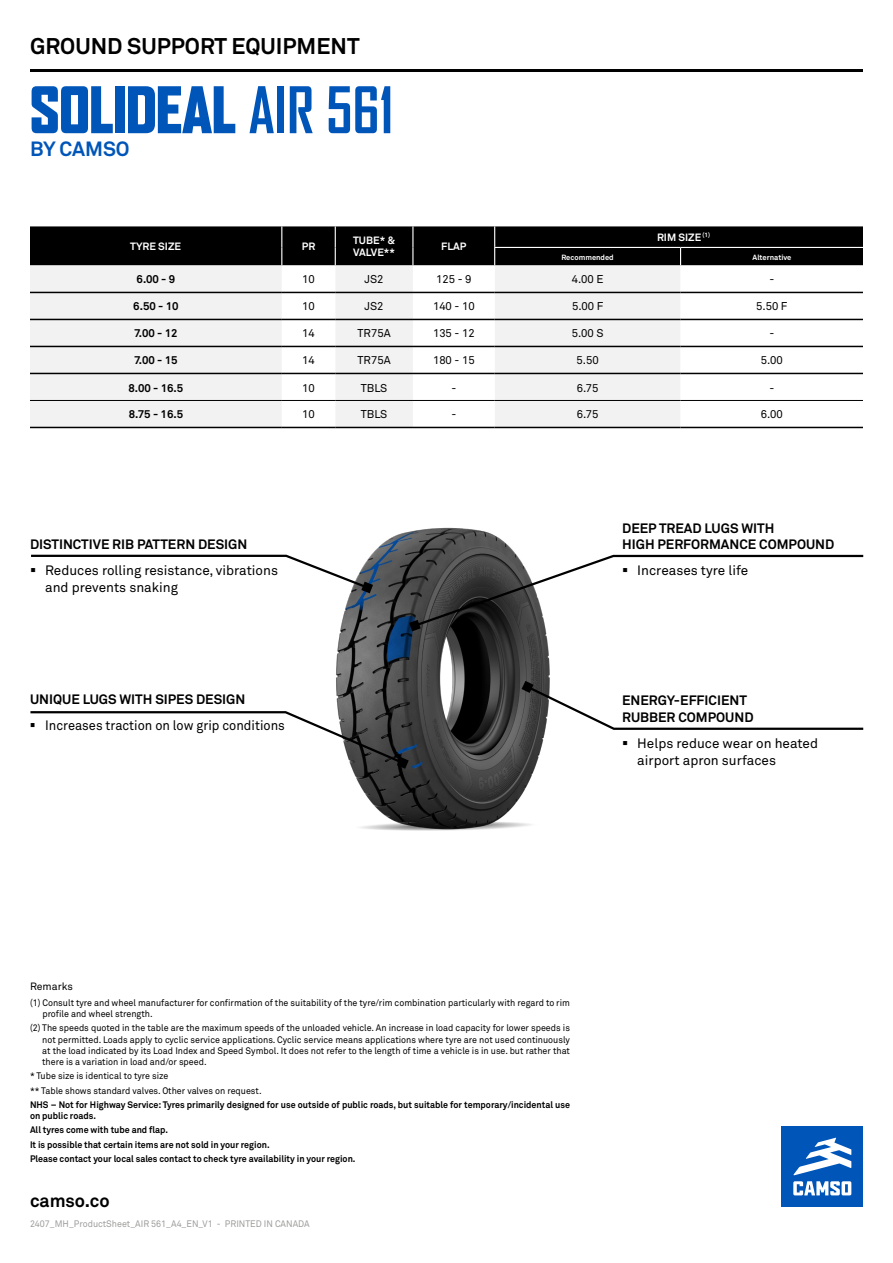
<style>
.page{position:relative;width:893px;height:1263px;background:#fff}
.page>*{position:absolute;margin:0;border:0;box-sizing:border-box;transform-origin:0 0}
.t1{font:900 61.5px "Agency FB";color:#0055b8;scale:.95 1}
.t2{font:700 22.5px "Akkurat Office";color:#000}
.t3{font:700 20.4px "Akkurat Office";color:#0055b8}
.t4{font:700 18px "Akkurat Office";color:#000}
.t5{font:700 13.5px/16.8px "Akkurat Office";color:#000}
.t6{font:13.5px/16.8px "Akkurat Office";color:#000}
.t7{font:13.5px "Akkurat Office";color:#000;scale:.95 1}
.t8{font:11.25px "Akkurat Office";color:#000}
.t9{font:700 11.25px "Akkurat Office";color:#000}
.t10{font:700 10.5px/12.6px "Akkurat Office";color:#fff}
.t11{font:10.5px "Akkurat Office";color:#000}
.t12{font:9.3px/11.2px "Akkurat Office";color:#000;scale:.95 1}
.t13{font:700 9.3px/14.2px "Akkurat Office";color:#000;scale:.95 1}
.t14{font:9.3px "Akkurat Office";color:#9d9d9c;scale:.95 1}
.t15{font:700 7.5px "Akkurat Office";color:#fff}
.s1{font-weight:700}
</style>
<div class="page">
<img style="left:336px;top:527px;width:214px;height:304px">
<div style="left:30px;top:265px;width:252px;height:162px;background:#f2f2f2"></div>
<svg style="left:282px;top:265px;width:581px;height:162px"></svg>
<hr style="left:30px;top:292px;width:252px;height:1px;background:#000">
<hr style="left:282px;top:292px;width:53px;height:1px;background:#000">
<hr style="left:335px;top:292px;width:78px;height:1px;background:#000">
<hr style="left:413px;top:292px;width:82px;height:1px;background:#000">
<hr style="left:495px;top:292px;width:186px;height:1px;background:#000">
<hr style="left:681px;top:292px;width:182px;height:1px;background:#000">
<hr style="left:30px;top:319px;width:252px;height:1px;background:#000">
<hr style="left:282px;top:319px;width:53px;height:1px;background:#000">
<hr style="left:335px;top:319px;width:78px;height:1px;background:#000">
<hr style="left:413px;top:319px;width:82px;height:1px;background:#000">
<hr style="left:495px;top:319px;width:186px;height:1px;background:#000">
<hr style="left:681px;top:319px;width:182px;height:1px;background:#000">
<hr style="left:30px;top:427px;width:252px;height:1px;background:#000">
<hr style="left:282px;top:427px;width:53px;height:1px;background:#000">
<hr style="left:335px;top:427px;width:78px;height:1px;background:#000">
<hr style="left:413px;top:427px;width:82px;height:1px;background:#000">
<hr style="left:495px;top:427px;width:186px;height:1px;background:#000">
<hr style="left:681px;top:427px;width:182px;height:1px;background:#000">
<hr style="left:30px;top:373px;width:252px;height:1px;background:#000">
<hr style="left:282px;top:373px;width:53px;height:1px;background:#000">
<hr style="left:335px;top:373px;width:78px;height:1px;background:#000">
<hr style="left:413px;top:373px;width:82px;height:1px;background:#000">
<hr style="left:495px;top:373px;width:186px;height:1px;background:#000">
<hr style="left:681px;top:373px;width:182px;height:1px;background:#000">
<hr style="left:30px;top:400px;width:252px;height:1px;background:#000">
<hr style="left:282px;top:400px;width:53px;height:1px;background:#000">
<hr style="left:335px;top:400px;width:78px;height:1px;background:#000">
<hr style="left:413px;top:400px;width:82px;height:1px;background:#000">
<hr style="left:495px;top:400px;width:186px;height:1px;background:#000">
<hr style="left:681px;top:400px;width:182px;height:1px;background:#000">
<div style="left:30px;top:226px;width:833px;height:39px;background:#000"></div>
<hr style="left:30px;top:346px;width:252px;height:1px;background:#000">
<hr style="left:282px;top:346px;width:53px;height:1px;background:#000">
<hr style="left:335px;top:346px;width:78px;height:1px;background:#000">
<hr style="left:413px;top:346px;width:82px;height:1px;background:#000">
<hr style="left:495px;top:346px;width:186px;height:1px;background:#000">
<hr style="left:681px;top:346px;width:182px;height:1px;background:#000">
<div style="left:782px;top:1126px;width:81px;height:81px;background:#0055b8"></div>
<svg style="left:793px;top:1181px;width:58px;height:14px"></svg>
<svg style="left:793px;top:1138px;width:58px;height:37px"></svg>
<hr style="left:30px;top:69px;width:833px;height:3px;background:#000">
<svg style="left:30px;top:710px;width:379px;height:59px"></svg>
<svg style="left:31px;top:554px;width:342px;height:39px"></svg>
<svg style="left:522px;top:681px;width:342px;height:50px"></svg>
<svg style="left:409px;top:554px;width:455px;height:77px"></svg>
<h2 class="t2" style="left:30px;top:32px;width:331px">GROUND SUPPORT EQUIPMENT</h2>
<h1 class="t1" style="left:30px;top:74px;width:384px">SOLIDEAL <span class="s1">AIR 561</span></h1>
<h3 class="t3" style="left:30px;top:136px;width:101px">BY CAMSO</h3>
<p class="t10" style="left:130px;top:240px;width:52px">TYRE SIZE</p>
<p class="t10" style="left:302px;top:240px;width:15px">PR</p>
<p class="t10" style="left:353px;top:234px;width:44px">TUBE* &amp;<br>VALVE**</p>
<p class="t10" style="left:441px;top:240px;width:27px">FLAP</p>
<p class="t10" style="left:657px;top:231px;width:55px">RIM SIZE <sup>(1)</sup></p>
<p class="t15" style="left:561px;top:252px;width:54px">Recommended</p>
<p class="t15" style="left:753px;top:252px;width:40px">Alternative</p>
<p class="t9" style="left:137px;top:272px;width:40px">6.00 - 9</p>
<p class="t8" style="left:302px;top:272px;width:14px">10</p>
<p class="t8" style="left:365px;top:272px;width:20px">JS2</p>
<p class="t8" style="left:436px;top:272px;width:37px">125 - 9</p>
<p class="t8" style="left:572px;top:272px;width:33px">4.00 E</p>
<p class="t8" style="left:769px;top:272px;width:6px">-</p>
<p class="t9" style="left:133px;top:299px;width:47px">6.50 - 10</p>
<p class="t8" style="left:302px;top:300px;width:14px">10</p>
<p class="t8" style="left:365px;top:300px;width:20px">JS2</p>
<p class="t8" style="left:433px;top:300px;width:43px">140 - 10</p>
<p class="t8" style="left:572px;top:300px;width:33px">5.00 F</p>
<p class="t8" style="left:756px;top:300px;width:33px">5.50 F</p>
<p class="t9" style="left:134px;top:326px;width:45px">7.00 - 12</p>
<p class="t8" style="left:302px;top:327px;width:14px">14</p>
<p class="t8" style="left:358px;top:327px;width:35px">TR75A</p>
<p class="t8" style="left:433px;top:327px;width:43px">135 - 12</p>
<p class="t8" style="left:572px;top:327px;width:33px">5.00 S</p>
<p class="t8" style="left:769px;top:327px;width:6px">-</p>
<p class="t9" style="left:134px;top:353px;width:45px">7.00 - 15</p>
<p class="t8" style="left:302px;top:354px;width:14px">14</p>
<p class="t8" style="left:358px;top:354px;width:35px">TR75A</p>
<p class="t8" style="left:433px;top:354px;width:43px">180 - 15</p>
<p class="t8" style="left:577px;top:354px;width:24px">5.50</p>
<p class="t8" style="left:761px;top:354px;width:23px">5.00</p>
<p class="t9" style="left:129px;top:381px;width:56px">8.00 - 16.5</p>
<p class="t8" style="left:302px;top:381px;width:14px">10</p>
<p class="t8" style="left:361px;top:381px;width:28px">TBLS</p>
<p class="t8" style="left:451px;top:381px;width:6px">-</p>
<p class="t8" style="left:577px;top:381px;width:23px">6.75</p>
<p class="t8" style="left:769px;top:381px;width:6px">-</p>
<p class="t9" style="left:129px;top:407px;width:56px">8.75 - 16.5</p>
<p class="t8" style="left:302px;top:408px;width:14px">10</p>
<p class="t8" style="left:361px;top:408px;width:28px">TBLS</p>
<p class="t8" style="left:451px;top:408px;width:6px">-</p>
<p class="t8" style="left:577px;top:408px;width:23px">6.75</p>
<p class="t8" style="left:761px;top:408px;width:23px">6.00</p>
<h3 class="t5" style="left:30px;top:536px;width:219px">DISTINCTIVE RIB PATTERN DESIGN</h3>
<h3 class="t6" style="left:45px;top:562px;width:234px;text-indent:-15px">▪ Reduces rolling resistance, vibrations and prevents snaking</h3>
<h3 class="t5" style="left:30px;top:691px;width:217px">UNIQUE LUGS WITH SIPES DESIGN</h3>
<h3 class="t7" style="left:30px;top:717px;width:270px">▪ Increases traction on low grip conditions</h3>
<h3 class="t5" style="left:622px;top:520px;width:214px">DEEP TREAD LUGS WITH<br>HIGH PERFORMANCE COMPOUND</h3>
<h3 class="t6" style="left:622px;top:562px;width:128px">▪ Increases tyre life</h3>
<h3 class="t5" style="left:622px;top:692px;width:133px">ENERGY-EFFICIENT<br>RUBBER COMPOUND</h3>
<h3 class="t6" style="left:637px;top:735px;width:182px;text-indent:-15px">▪ Helps reduce wear on heated airport apron surfaces</h3>
<p class="t11" style="left:30px;top:980px;width:44px">Remarks</p>
<p class="t12" style="left:42px;top:997px;width:557px;text-indent:-12px">(1) Consult tyre and wheel manufacturer for confirmation of the suitability of the tyre/rim combination particularly with regard to rim profile and wheel strength.</p>
<p class="t12" style="left:42px;top:1023px;width:557px;text-align:justify;text-indent:-12px">(2) The speeds quoted in the table are the maximum speeds of the unloaded vehicle. An increase in load capacity for lower speeds is not permitted. Loads apply to cyclic service applications. Cyclic service means applications where tyre are not used continuously at the load indicated by its Load Index and Speed Symbol. It does not refer to the length of time a vehicle is in use. but rather that there is a variation in load and/or speed.</p>
<p class="t12" style="left:30px;top:1069px;width:245px;line-height:14.2px">* Tube size is identical to tyre size<br>** Table shows standard valves. Other valves on request.</p>
<p class="t13" style="left:30px;top:1099px;width:570px;line-height:11.2px">NHS – Not for Highway Service: Tyres primarily designed for use outside of public roads, but suitable for temporary/incidental use on public roads.</p>
<p class="t13" style="left:30px;top:1123px;width:344px">All tyres come with tube and flap.<br>It is possible that certain items are not sold in your region.<br>Please contact your local sales contact to check tyre availability in your region.</p>
<h3 class="t4" style="left:30px;top:1189px;width:81px">camso.co</h3>
<p class="t14" style="left:30px;top:1218px;width:296px">2407_MH_ProductSheet_AIR 561_A4_EN_V1 - PRINTED IN CANADA</p>
</div>
